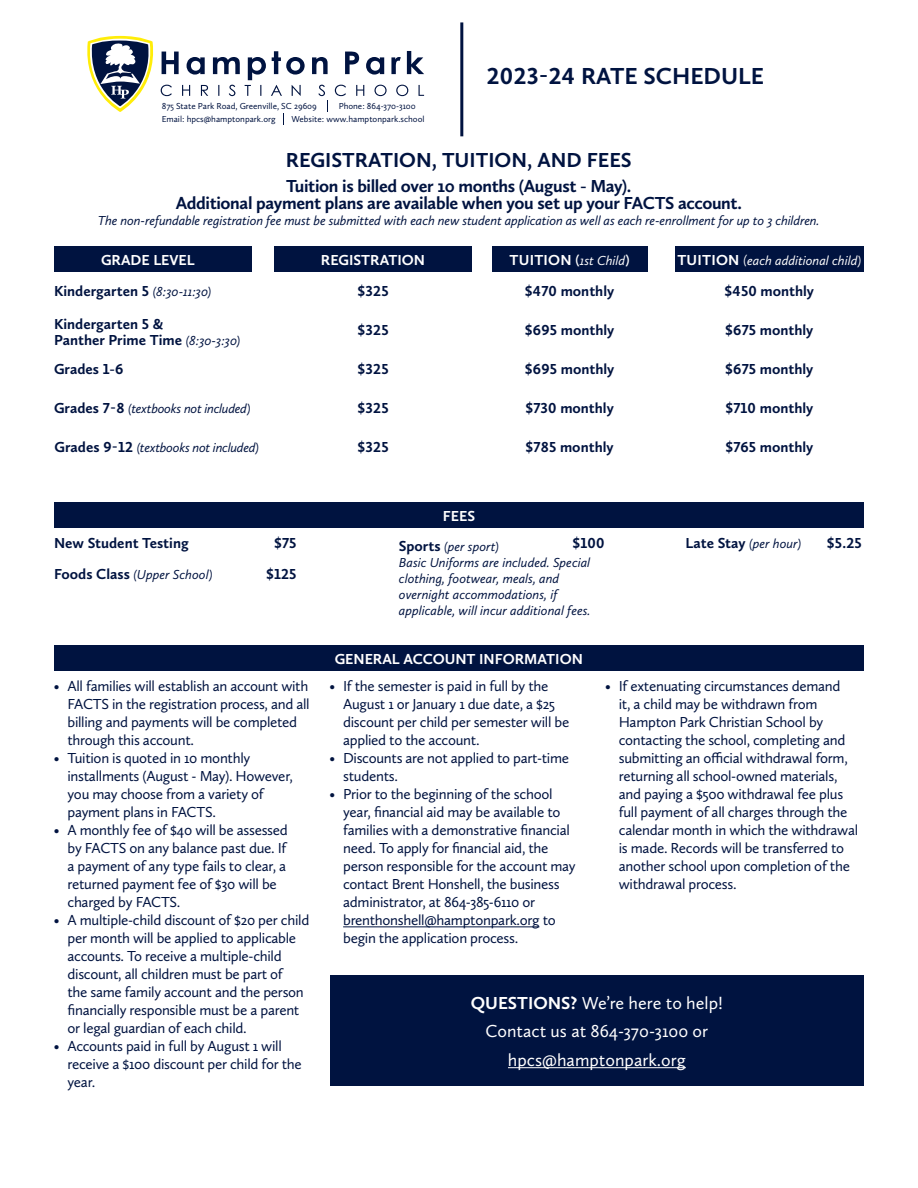
<style>
.page{position:relative;width:918px;height:1188px;background:#fff}
.page>*{position:absolute;margin:0;border:0;box-sizing:border-box;transform-origin:0 0}
.t1{font:700 24px "Calluna Sans";color:#001340}
.t2{font:700 21px "Calluna Sans";color:#001340}
.t3{font:700 18px "Calluna Sans";letter-spacing:-.02em;color:#001340}
.t4{font:18px "Calluna Sans";color:#fff}
.t5{font:15px/18px "Calluna Sans";letter-spacing:-.02em;color:#001340}
.t6{font:700 15px "Calluna Sans";color:#001340}
.t7{font:700 15px "Calluna Sans";color:#fff}
.t8{font:italic 13.5px/16.2px "Calluna Sans";letter-spacing:-.01em;color:#001340}
.t9{font:italic 13.5px "Calluna Sans";color:#fff}
.t10{font:9px "Calluna Sans";color:#001340}
.s1{font-weight:700;font-style:normal;font-size:15px}
.s2{font-weight:700;font-style:normal}
.s3{font-weight:400;font-style:italic;font-size:13.5px}
.s4{font-weight:700}
</style>
<div class="page">
<hr style="left:343px;top:926px;width:196px;height:1px;background:#001340">
<div style="left:54px;top:645px;width:810px;height:26px;background:#001340"></div>
<div style="left:675px;top:246px;width:189px;height:26px;background:#001340"></div>
<div style="left:492px;top:246px;width:155px;height:26px;background:#001340"></div>
<div style="left:274px;top:246px;width:198px;height:26px;background:#001340"></div>
<div style="left:54px;top:246px;width:198px;height:26px;background:#001340"></div>
<div style="left:460px;top:22px;width:3px;height:114px;border:2px solid #001340"></div>
<svg style="left:87px;top:36px;width:337px;height:89px"></svg>
<div style="left:330px;top:975px;width:534px;height:111px;background:#001340"></div>
<hr style="left:508px;top:1067px;width:178px;height:1px;background:#fff">
<div style="left:54px;top:502px;width:810px;height:26px;background:#001340"></div>
<p class="t10" style="left:162px;top:100px;width:157px">875 State Park Road, Greenville, SC 29609</p>
<p class="t10" style="left:162px;top:113px;width:115px">Email: hpcs@hamptonpark.org</p>
<p class="t10" style="left:339px;top:101px;width:79px">Phone: 864-370-3100</p>
<p class="t10" style="left:291px;top:113px;width:135px">Website: www.hamptonpark.school</p>
<p class="t1" style="left:487px;top:61px;width:279px">2023-24 RATE SCHEDULE</p>
<p class="t2" style="left:286px;top:147px;width:347px">REGISTRATION, TUITION, AND FEES</p>
<p class="t3" style="left:286px;top:175px;width:347px">Tuition is billed over 10 months (August - May).</p>
<p class="t3" style="left:176px;top:192px;width:568px">Additional payment plans are available when you set up your FACTS account.</p>
<p class="t8" style="left:98px;top:212px;width:723px">The non-refundable registration fee must be submitted with each new student application as well as each re-enrollment for up to 3 children.</p>
<p class="t9" style="left:510px;top:252px;width:121px"><span class="s1">TUITION</span> <span class="s2">(</span>1st Child<span class="s2">)</span></p>
<p class="t9" style="left:677px;top:252px;width:186px"><span class="s1">TUITION</span> (each additional child)</p>
<p class="t7" style="left:101px;top:251px;width:95px">GRADE LEVEL</p>
<p class="t6" style="left:54px;top:281px;width:159px">Kindergarten 5 <span class="s3">(8:30-11:30)</span></p>
<p class="t6" style="left:358px;top:281px;width:33px">$325</p>
<p class="t6" style="left:525px;top:281px;width:91px">$470 monthly</p>
<p class="t6" style="left:725px;top:281px;width:91px">$450 monthly</p>
<p class="t6" style="left:358px;top:320px;width:33px">$325</p>
<p class="t6" style="left:525px;top:320px;width:91px">$695 monthly</p>
<p class="t6" style="left:725px;top:320px;width:90px">$675 monthly</p>
<p class="t7" style="left:321px;top:251px;width:106px">REGISTRATION</p>
<p class="t6" style="left:54px;top:314px;width:111px">Kindergarten 5 &amp;</p>
<p class="t6" style="left:54px;top:331px;width:188px">Panther Prime Time <span class="s3">(8:30-3:30)</span></p>
<p class="t6" style="left:54px;top:359px;width:71px">Grades 1-6</p>
<p class="t6" style="left:358px;top:359px;width:33px">$325</p>
<p class="t6" style="left:525px;top:359px;width:91px">$695 monthly</p>
<p class="t6" style="left:725px;top:359px;width:90px">$675 monthly</p>
<p class="t8" style="left:54px;top:400px;width:198px"><span class="s1">Grades 7-8</span> (textbooks not included)</p>
<p class="t6" style="left:358px;top:399px;width:33px">$325</p>
<p class="t6" style="left:525px;top:399px;width:90px">$730 monthly</p>
<p class="t6" style="left:725px;top:399px;width:89px">$710 monthly</p>
<p class="t8" style="left:55px;top:439px;width:206px"><span class="s1">Grades 9-12</span> (textbooks not included)</p>
<p class="t6" style="left:358px;top:438px;width:33px">$325</p>
<p class="t6" style="left:526px;top:438px;width:90px">$785 monthly</p>
<p class="t6" style="left:725px;top:438px;width:90px">$765 monthly</p>
<p class="t6" style="left:54px;top:534px;width:136px">New Student Testing</p>
<p class="t6" style="left:274px;top:534px;width:24px">$75</p>
<p class="t8" style="left:54px;top:566px;width:160px"><span class="s1">Foods Class</span> (Upper School)</p>
<p class="t6" style="left:266px;top:564px;width:32px">$125</p>
<p class="t5" style="left:67px;top:677px;width:244px;text-indent:-14px">• All families will establish an account with FACTS in the registration process, and all billing and payments will be completed through this account.</p>
<p class="t5" style="left:67px;top:749px;width:227px;text-indent:-14px">• Tuition is quoted in 10 monthly installments (August - May). However, you may choose from a variety of payment plans in FACTS.</p>
<p class="t5" style="left:67px;top:821px;width:222px;text-indent:-14px">• A monthly fee of $40 will be assessed by FACTS on any balance past due. If a payment of any type fails to clear, a returned payment fee of $30 will be charged by FACTS.</p>
<p class="t5" style="left:67px;top:911px;width:243px;text-indent:-14px">• A multiple-child discount of $20 per child per month will be applied to applicable accounts. To receive a multiple-child discount, all children must be part of<br>the same family account and the person financially responsible must be a parent or legal guardian of each child.</p>
<p class="t5" style="left:67px;top:1037px;width:236px;text-indent:-14px">• Accounts paid in full by August 1 will receive a $100 discount per child for the year.</p>
<p class="t7" style="left:443px;top:506px;width:34px">FEES</p>
<p class="t6" style="left:573px;top:534px;width:33px">$100</p>
<p class="t8" style="left:686px;top:536px;width:117px"><span class="s1">Late Stay</span> (per hour)</p>
<p class="t6" style="left:827px;top:534px;width:36px">$5.25</p>
<p class="t8" style="left:399px;top:538px;width:102px"><span class="s1">Sports</span> (per sport)</p>
<p class="t8" style="left:399px;top:554px;width:193px">Basic Uniforms are included. Special clothing, footwear, meals, and</p>
<p class="t8" style="left:399px;top:586px;width:160px">overnight accommodations, if</p>
<p class="t8" style="left:399px;top:603px;width:193px">applicable, will incur additional fees.</p>
<p class="t7" style="left:335px;top:649px;width:250px">GENERAL ACCOUNT INFORMATION</p>
<p class="t5" style="left:343px;top:677px;width:228px;text-indent:-14px">• If the semester is paid in full by the August 1 or January 1 due date, a $25 discount per child per semester will be applied to the account.</p>
<p class="t5" style="left:343px;top:749px;width:228px;text-indent:-14px">• Discounts are not applied to part-time students.</p>
<p class="t5" style="left:343px;top:785px;width:234px;text-indent:-14px">• Prior to the beginning of the school year, financial aid may be available to families with a demonstrative financial need. To apply for financial aid, the person responsible for the account may contact Brent Honshell, the business administrator, at 864-385-6110 or brenthonshell@hamptonpark.org to begin the application process.</p>
<p class="t5" style="left:619px;top:677px;width:241px;text-indent:-14px">• If extenuating circumstances demand<br>it, a child may be withdrawn from Hampton Park Christian School by contacting the school, completing and submitting an official withdrawal form, returning all school-owned materials, and paying a $500 withdrawal fee plus full payment of all charges through the calendar month in which the withdrawal is made. Records will be transferred to another school upon completion of the withdrawal process.</p>
<p class="t4" style="left:471px;top:992px;width:254px"><span class="s4">QUESTIONS?</span> We’re here to help!</p>
<p class="t4" style="left:486px;top:1020px;width:224px">Contact us at 864-370-3100 or</p>
<p class="t4" style="left:508px;top:1049px;width:179px">hpcs@hamptonpark.org</p>
</div>
